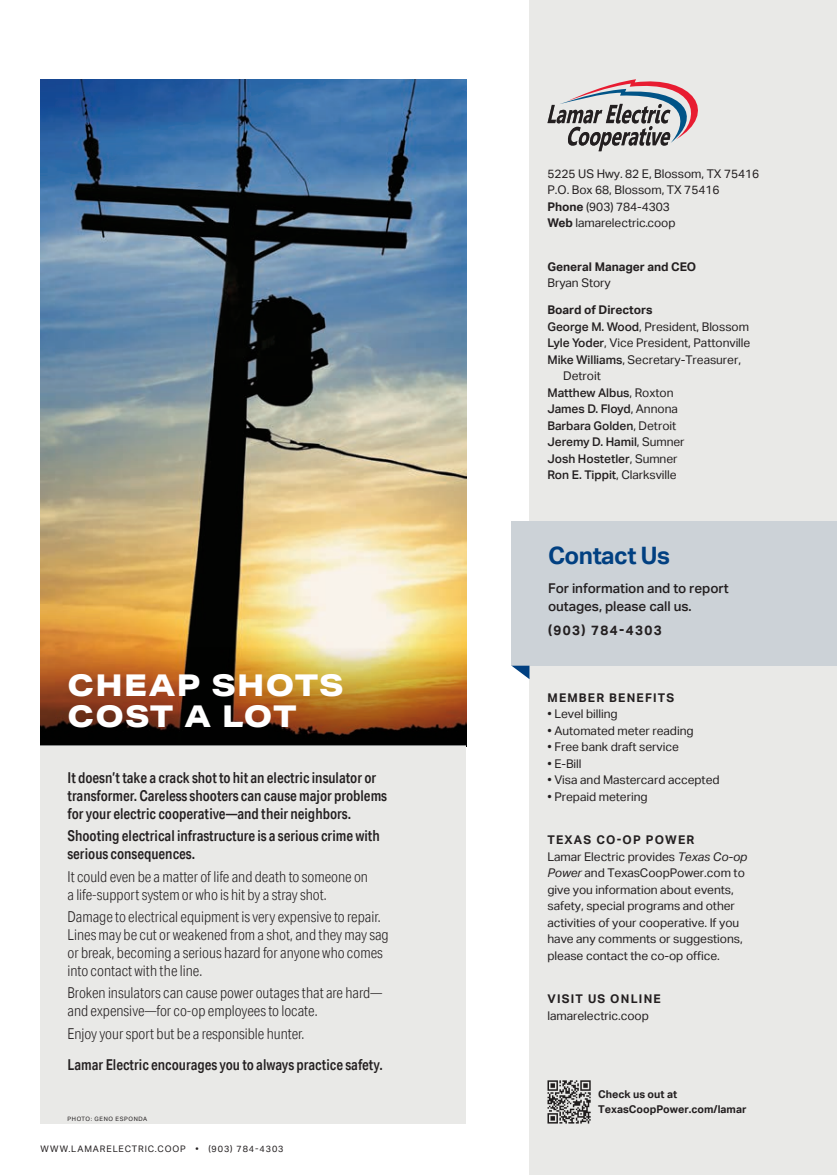
<style>
.page{position:relative;width:837px;height:1175px;background:#fff}
.page>*{position:absolute;margin:0;border:0;box-sizing:border-box;transform-origin:0 0}
.t1{font:800 30px/31.5px "Aktiv Grotesk Ex";letter-spacing:.05em;color:#fff}
.t2{font:700 24px "Aktiv Grotesk";letter-spacing:-.02em;color:#014081}
.t3{font:300 15px/18px "Aktiv Grotesk Cd";color:#231f20}
.t4{font:500 15px/18px "Aktiv Grotesk Cd";color:#231f20}
.t5{font:500 13.5px/18px "Aktiv Grotesk";letter-spacing:-.005em;color:#231f20}
.t6{font:700 13.5px "Aktiv Grotesk";letter-spacing:.1em;color:#231f20}
.t7{font:12px/16.5px "Aktiv Grotesk";letter-spacing:-.005em;color:#231f20}
.t8{font:500 12px "Aktiv Grotesk";letter-spacing:-.005em;color:#231f20}
.t9{font:700 12px "Aktiv Grotesk";letter-spacing:-.005em;color:#231f20}
.t10{font:700 12px "Aktiv Grotesk";letter-spacing:.1em;color:#231f20}
.t11{font:700 10.8px/14.7px "Aktiv Grotesk";color:#231f20}
.t12{font:9px "Aktiv Grotesk";letter-spacing:.1em;color:#231f20}
.t13{font:6px "Aktiv Grotesk";letter-spacing:.1em;color:#231f20}
.s1{font-weight:700}
.s2{font-weight:500}
.s3{font-weight:400}
.s4{font-style:italic}
</style>
<div class="page">
<div style="left:530px;top:0;width:307px;height:1174px;background:#e9e9e7"></div>
<svg style="left:547px;top:79px;width:151px;height:72px"></svg>
<svg style="left:548px;top:1080px;width:43px;height:43px"></svg>
<div style="left:511px;top:521px;width:326px;height:144px;background:#ccd2d7"></div>
<svg style="left:512px;top:665px;width:18px;height:14px"></svg>
<img style="left:40px;top:79px;width:426px;height:567px">
<div style="left:40px;top:745px;width:426px;height:378px;background:#e9e9e7"></div>
<svg style="left:40px;top:646px;width:426px;height:99px;background:#845523"></svg>
<h1 class="t1" style="left:68px;top:668px;width:278px">CHEAP SHOTS<br>COST A LOT</h1>
<p class="t4" style="left:68px;top:768px;width:321px">It doesn’t take a crack shot to hit an electric insulator or transformer. Careless shooters can cause major problems for your electric cooperative—and their neighbors.</p>
<p class="t4" style="left:68px;top:827px;width:314px">Shooting electrical infrastructure is a serious crime with serious consequences.</p>
<p class="t3" style="left:68px;top:867px;width:302px">It could even be a matter of life and death to someone on a life-support system or who is hit by a stray shot.</p>
<p class="t3" style="left:68px;top:907px;width:323px">Damage to electrical equipment is very expensive to repair.<br>Lines may be cut or weakened from a shot, and they may sag or break, becoming a serious hazard for anyone who comes into contact with the line.</p>
<p class="t3" style="left:68px;top:984px;width:316px">Broken insulators can cause power outages that are hard— and expensive—for co-op employees to locate.</p>
<p class="t3" style="left:68px;top:1024px;width:238px">Enjoy your sport but be a responsible hunter.</p>
<p class="t4" style="left:68px;top:1055px;width:317px">Lamar Electric encourages you to always practice safety.</p>
<p class="t13" style="left:68px;top:1115px;width:81px">PHOTO: GENO ESPONDA</p>
<p class="t12" style="left:40px;top:1143px;width:245px">WWW.LAMARELECTRIC.COOP • (903) 784-4303</p>
<p class="t7" style="left:548px;top:165px;width:213px">5225 US Hwy. 82 E, Blossom, TX 75416<br>P.O. Box 68, Blossom, TX 75416<br><span class="s1">Phone</span> (903) 784-4303<br><span class="s1">Web</span> lamarelectric.coop</p>
<p class="t9" style="left:548px;top:260px;width:150px">General Manager and CEO</p>
<p class="t7" style="left:548px;top:275px;width:65px">Bryan Story</p>
<p class="t9" style="left:548px;top:303px;width:107px">Board of Directors</p>
<p class="t7" style="left:548px;top:318px;width:203px"><span class="s2">George M. Wood</span>, President, Blossom</p>
<p class="t7" style="left:548px;top:335px;width:204px"><span class="s2">Lyle Yoder</span>, Vice President, Pattonville</p>
<p class="t7" style="left:548px;top:351px;width:195px"><span class="s2">Mike Williams</span>, Secretary-Treasurer,</p>
<p class="t7" style="left:563px;top:368px;width:39px">Detroit</p>
<p class="t8" style="left:548px;top:386px;width:128px">Matthew Albus<span class="s3">, Roxton</span></p>
<p class="t8" style="left:548px;top:402px;width:132px">James D. Floyd<span class="s3">, Annona</span></p>
<p class="t8" style="left:548px;top:419px;width:130px">Barbara Golden<span class="s3">, Detroit</span></p>
<p class="t8" style="left:548px;top:435px;width:139px">Jeremy D. Hamil<span class="s3">, Sumner</span></p>
<p class="t8" style="left:548px;top:452px;width:132px">Josh Hostetler<span class="s3">, Sumner</span></p>
<p class="t7" style="left:548px;top:467px;width:131px"><span class="s2">Ron E. Tippit</span>, Clarksville</p>
<h2 class="t2" style="left:548px;top:542px;width:123px">Contact Us</h2>
<p class="t5" style="left:548px;top:579px;width:182px">For information and to report outages, please call us.</p>
<p class="t6" style="left:548px;top:622px;width:115px">(903) 784-4303</p>
<p class="t10" style="left:548px;top:690px;width:128px">MEMBER BENEFITS</p>
<p class="t7" style="left:548px;top:706px;width:72px">• Level billing</p>
<p class="t7" style="left:548px;top:722px;width:148px">• Automated meter reading</p>
<p class="t7" style="left:548px;top:739px;width:133px">• Free bank draft service</p>
<p class="t7" style="left:548px;top:755px;width:36px">• E-Bill</p>
<p class="t7" style="left:548px;top:772px;width:174px">• Visa and Mastercard accepted</p>
<p class="t7" style="left:548px;top:788px;width:102px">• Prepaid metering</p>
<p class="t7" style="left:548px;top:832px;width:201px"><span class="s1">TEXAS CO-OP POWER<br></span>Lamar Electric provides <span class="s4">Texas Co-op Power</span> and TexasCoopPower.com to give you information about events, safety, special programs and other activities of your cooperative. If you have any comments or suggestions, please contact the co-op office.</p>
<p class="t10" style="left:548px;top:992px;width:115px">VISIT US ONLINE</p>
<p class="t7" style="left:548px;top:1007px;width:103px">lamarelectric.coop</p>
<p class="t11" style="left:598px;top:1087px;width:150px">Check us out at<br>TexasCoopPower.com/lamar</p>
</div>
